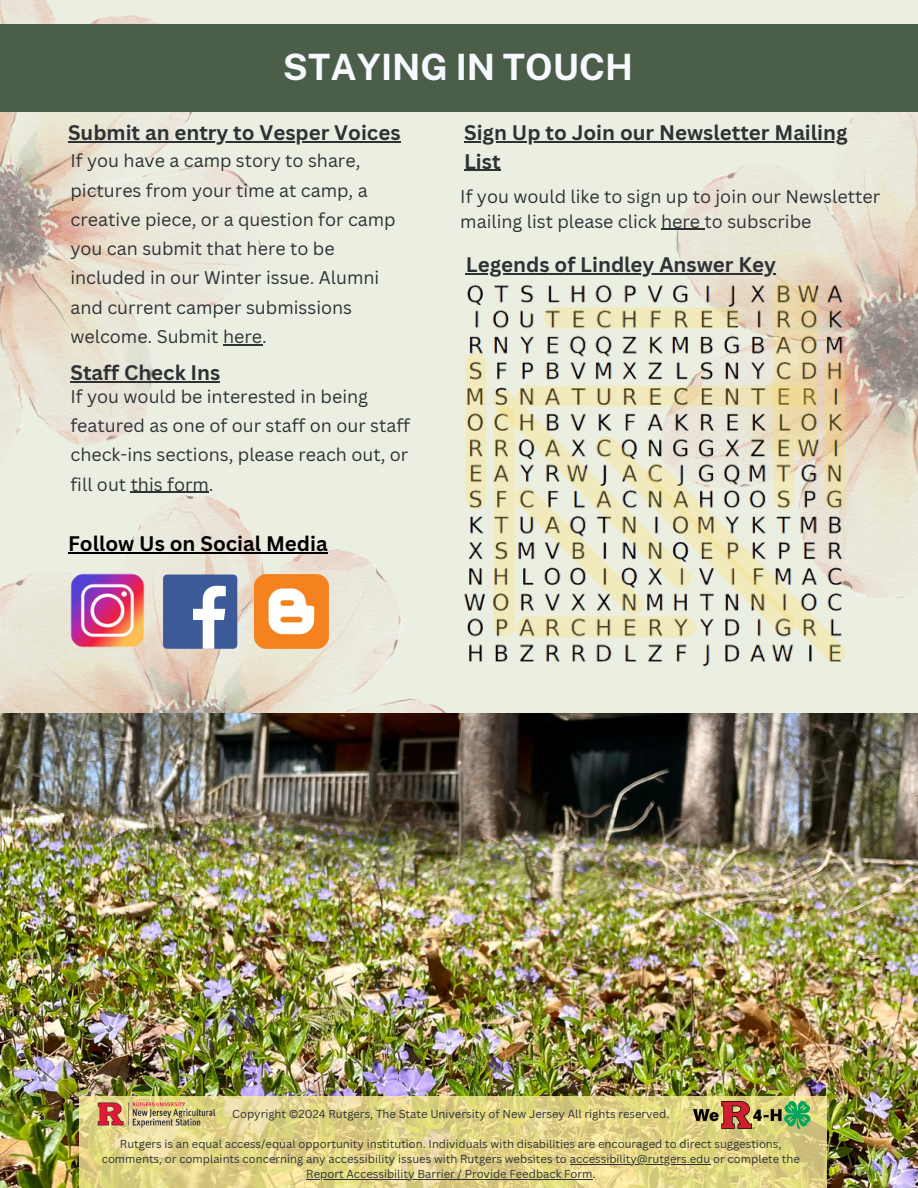
<style>
.page{position:relative;width:918px;height:1188px;background:#ebefe1}
.page>*{position:absolute;margin:0;border:0;box-sizing:border-box;transform-origin:0 0}
.t1{font:700 36.3px "Public Sans";color:#f8f8ff}
.t2{font:700 20.55px/28.2px "Canva Sans";color:#2f3235}
.t3{font:700 20.55px "Canva Sans";color:#000}
.t4{font:17.85px/29.2px "Canva Sans";color:#2f3235}
.t5{font:11.25px/15px "Canva Sans";color:#2f3235;text-align:center}
</style>
<div class="page">
<img style="left:0;top:0;width:261px;height:447px">
<img style="left:0;top:494px;width:466px;height:220px">
<img style="left:0;top:714px;width:918px;height:474px">
<img style="left:662px;top:112px;width:256px;height:485px">
<div style="left:0;top:24px;width:918px;height:88px;background:#4b5e4a"></div>
<svg style="left:79px;top:1096px;width:747px;height:92px;background:#e1d489"></svg>
<img style="left:693px;top:1102px;width:117px;height:27px">
<img style="left:443px;top:265px;width:419px;height:415px">
<svg style="left:465px;top:353px;width:21px;height:157px;background:#d7d0a7"></svg>
<img style="left:493px;top:281px;width:353px;height:382px">
<img style="left:70px;top:571px;width:76px;height:78px">
<div style="left:163px;top:575px;width:74px;height:74px;background:#3d5a98;border-radius:4px"></div>
<svg style="left:193px;top:586px;width:33px;height:63px"></svg>
<img style="left:254px;top:575px;width:74px;height:74px">
<img style="left:96px;top:1084px;width:121px;height:63px">
<hr style="left:68px;top:142px;width:333px;height:1px;background:#2f3235">
<hr style="left:223px;top:344px;width:39px;height:1px;background:#2f3235">
<hr style="left:464px;top:142px;width:384px;height:1px;background:#2f3235">
<hr style="left:464px;top:170px;width:37px;height:1px;background:#2f3235">
<hr style="left:70px;top:381px;width:150px;height:1px;background:#2f3235">
<hr style="left:661px;top:229px;width:44px;height:1px;background:#2f3235">
<hr style="left:131px;top:492px;width:78px;height:1px;background:#2f3235">
<hr style="left:570px;top:1164px;width:141px;height:1px;background:#2f3235">
<hr style="left:306px;top:1179px;width:287px;height:1px;background:#2f3235">
<hr style="left:68px;top:552px;width:260px;height:1px;background:#000">
<h1 class="t1" style="left:283px;top:46px;width:352px">STAYING IN TOUCH</h1>
<p class="t2" style="left:68px;top:118px;width:334px">Submit an entry to Vesper Voices</p>
<p class="t4" style="left:70px;top:146px;width:327px">If you have a camp story to share, pictures from your time at camp, a creative piece, or a question for camp you can submit that here to be included in our Winter issue. Alumni and current camper submissions welcome. Submit here.</p>
<p class="t2" style="left:70px;top:358px;width:151px">Staff Check Ins</p>
<p class="t4" style="left:70px;top:381px;width:341px">If you would be interested in being featured as one of our staff on our staff check-ins sections, please reach out, or fill out this form.</p>
<p class="t3" style="left:68px;top:529px;width:261px">Follow Us on Social Media</p>
<p class="t2" style="left:464px;top:118px;width:385px">Sign Up to Join our Newsletter Mailing<br>List</p>
<p class="t4" style="left:460px;top:184px;width:421px;line-height:24.8px">If you would like to sign up to join our Newsletter mailing list please click here to subscribe</p>
<p class="t2" style="left:466px;top:250px;width:312px">Legends of Lindley Answer Key</p>
<p class="t5" style="left:232px;top:1106px;width:439px">Copyright ©2024 Rutgers, The State University of New Jersey All rights reserved.</p>
<p class="t5" style="left:102px;top:1136px;width:700px">Rutgers is an equal access/equal opportunity institution. Individuals with disabilities are encouraged to direct suggestions, comments, or complaints concerning any accessibility issues with Rutgers websites to accessibility@rutgers.edu or complete the<br>Report Accessibility Barrier / Provide Feedback Form.</p>
</div>
